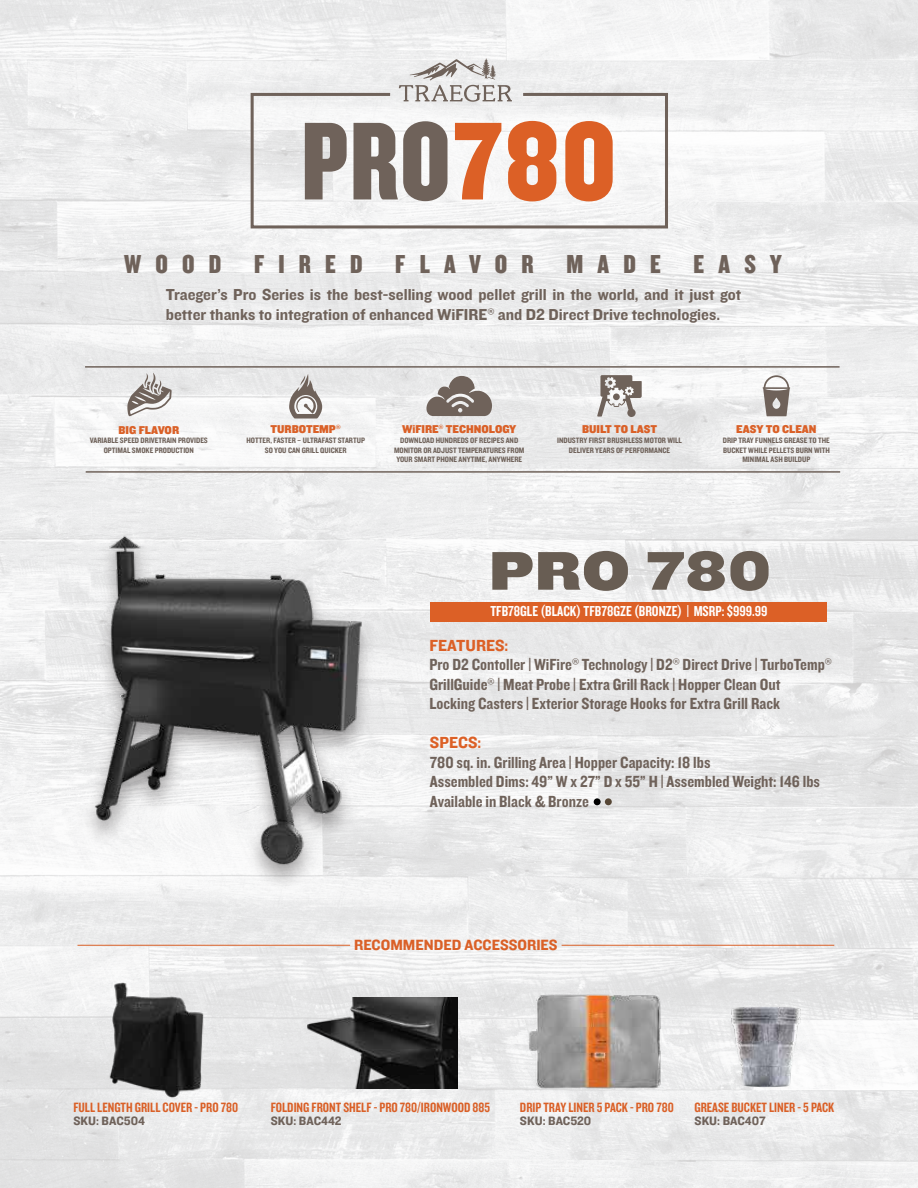
<style>
.page{position:relative;width:918px;height:1188px;background:#fff}
.page>*{position:absolute;margin:0;border:0;box-sizing:border-box;transform-origin:0 0}
.t1{font:115.05px "Knockout 69 Full Liteweight";color:#6f625a}
.t2{font:56.4px "Knockout 73 Full Heviweight";color:#685d53}
.t3{font:27px "Knockout 69 Full Liteweight";letter-spacing:.5em;color:#6f625a;scale:1.05 1}
.t4{font:16.65px/19.5px "Knockout 50 Welterweight";color:#6f625a}
.t5{font:16.65px "Knockout 51 Middleweight";color:#dc6026}
.t6{font:16.5px/19.5px "Knockout 51 Middleweight";color:#6f625a}
.t7{font:15.45px "Knockout 51 Middleweight";color:#da6027}
.t8{font:15px "Knockout 49 Liteweight";color:#fff}
.t9{font:13.95px "Knockout 49 Liteweight";color:#da6027}
.t10{font:12.6px "Knockout 51 Middleweight";color:#6f625a}
.t11{font:11.85px "Knockout 71 Full Middlewt";color:#da6027}
.t12{font:8.1px/9.8px "Knockout 50 Welterweight";color:#6f625a;text-align:center}
.s1{font-family:"Knockout 70 Full Welterwt";color:#dc6026}
</style>
<div class="page">
<img style="left:0;top:0;width:918px;height:1188px">
<svg style="left:762px;top:375px;width:28px;height:41px"></svg>
<svg style="left:426px;top:376px;width:66px;height:40px;background:#9d9590"></svg>
<svg style="left:127px;top:373px;width:45px;height:43px"></svg>
<svg style="left:289px;top:374px;width:33px;height:45px"></svg>
<svg style="left:597px;top:375px;width:45px;height:42px"></svg>
<hr style="left:85px;top:366px;width:755px;height:2px;background:#6f625a">
<hr style="left:86px;top:471px;width:754px;height:2px;background:#6f625a">
<div style="left:430px;top:602px;width:397px;height:19px;background:#dc6026"></div>
<div style="left:594px;top:798px;width:7px;height:7px;background:#010101;border-radius:50%"></div>
<div style="left:605px;top:798px;width:7px;height:7px;background:#574736;border-radius:50%"></div>
<img style="left:72px;top:524px;width:313px;height:374px">
<img style="left:53px;top:525px;width:350px;height:350px">
<img style="left:477px;top:975px;width:216px;height:132px">
<img style="left:727px;top:1007px;width:80px;height:80px">
<hr style="left:77px;top:945px;width:273px;height:1px;background:#da6027">
<hr style="left:562px;top:945px;width:272px;height:1px;background:#da6027">
<img style="left:98px;top:982px;width:117px;height:116px">
<img style="left:305px;top:998px;width:153px;height:90px">
<svg style="left:399px;top:58px;width:113px;height:33px"></svg>
<svg style="left:249px;top:91px;width:421px;height:139px"></svg>
<h1 class="t1" style="left:301px;top:89px;width:317px">PRO<span class="s1">780</span></h1>
<h3 class="t3" style="left:124px;top:247px;width:628px">WOOD FIRED FLAVOR MADE EASY</h3>
<h3 class="t6" style="left:166px;top:284px;width:577px">Traeger’s Pro Series is the best-selling wood pellet grill in the world, and it just got better thanks to integration of enhanced WiFIRE® and D2 Direct Drive technologies.</h3>
<h3 class="t11" style="left:119px;top:422px;width:62px">BIG FLAVOR</h3>
<p class="t12" style="left:90px;top:436px;width:120px">VARIABLE SPEED DRIVETRAIN PROVIDES<br>OPTIMAL SMOKE PRODUCTION</p>
<h3 class="t11" style="left:270px;top:422px;width:72px">TURBOTEMP®</h3>
<p class="t12" style="left:247px;top:435px;width:120px">HOTTER, FASTER – ULTRAFAST STARTUP<br>SO YOU CAN GRILL QUICKER</p>
<h3 class="t11" style="left:402px;top:421px;width:116px">WiFIRE® TECHNOLOGY</h3>
<p class="t12" style="left:394px;top:435px;width:132px">DOWNLOAD HUNDREDS OF RECIPES AND<br>MONITOR OR ADJUST TEMPERATURES FROM<br>YOUR SMART PHONE ANYTIME, ANYWHERE</p>
<h3 class="t11" style="left:582px;top:421px;width:76px">BUILT TO LAST</h3>
<p class="t12" style="left:557px;top:435px;width:126px">INDUSTRY FIRST BRUSHLESS MOTOR WILL<br>DELIVER YEARS OF PERFORMANCE</p>
<h3 class="t11" style="left:736px;top:421px;width:82px">EASY TO CLEAN</h3>
<p class="t12" style="left:723px;top:435px;width:109px">DRIP TRAY FUNNELS GREASE TO THE<br>BUCKET WHILE PELLETS BURN WITH<br>MINIMAL ASH BUILDUP</p>
<h2 class="t2" style="left:488px;top:531px;width:284px">PRO 780</h2>
<h3 class="t8" style="left:490px;top:602px;width:279px">TFB78GLE (BLACK) TFB78GZE (BRONZE) | MSRP: $999.99</h3>
<h3 class="t5" style="left:429px;top:634px;width:80px">FEATURES:</h3>
<h3 class="t4" style="left:429px;top:654px;width:404px">Pro D2 Contoller | WiFire® Technology | D2® Direct Drive | TurboTemp®<br>GrillGuide® | Meat Probe | Extra Grill Rack | Hopper Clean Out<br>Locking Casters | Exterior Storage Hooks for Extra Grill Rack</h3>
<h3 class="t5" style="left:430px;top:731px;width:53px">SPECS:</h3>
<h3 class="t4" style="left:430px;top:752px;width:392px">780 sq. in. Grilling Area | Hopper Capacity: 18 lbs<br>Assembled Dims: 49” W x 27” D x 55” H | Assembled Weight: 146 lbs<br>Available in Black &amp; Bronze</h3>
<h3 class="t7" style="left:354px;top:935px;width:205px">RECOMMENDED ACCESSORIES</h3>
<h3 class="t9" style="left:73px;top:1099px;width:166px">FULL LENGTH GRILL COVER - PRO 780</h3>
<h3 class="t10" style="left:73px;top:1112px;width:73px">SKU: BAC504</h3>
<h3 class="t9" style="left:271px;top:1099px;width:221px">FOLDING FRONT SHELF - PRO 780/IRONWOOD 885</h3>
<h3 class="t10" style="left:271px;top:1112px;width:72px">SKU: BAC442</h3>
<h3 class="t9" style="left:520px;top:1099px;width:155px">DRIP TRAY LINER 5 PACK - PRO 780</h3>
<h3 class="t10" style="left:520px;top:1112px;width:73px">SKU: BAC520</h3>
<h3 class="t9" style="left:695px;top:1098px;width:141px">GREASE BUCKET LINER - 5 PACK</h3>
<h3 class="t10" style="left:695px;top:1112px;width:73px">SKU: BAC407</h3>
</div>
